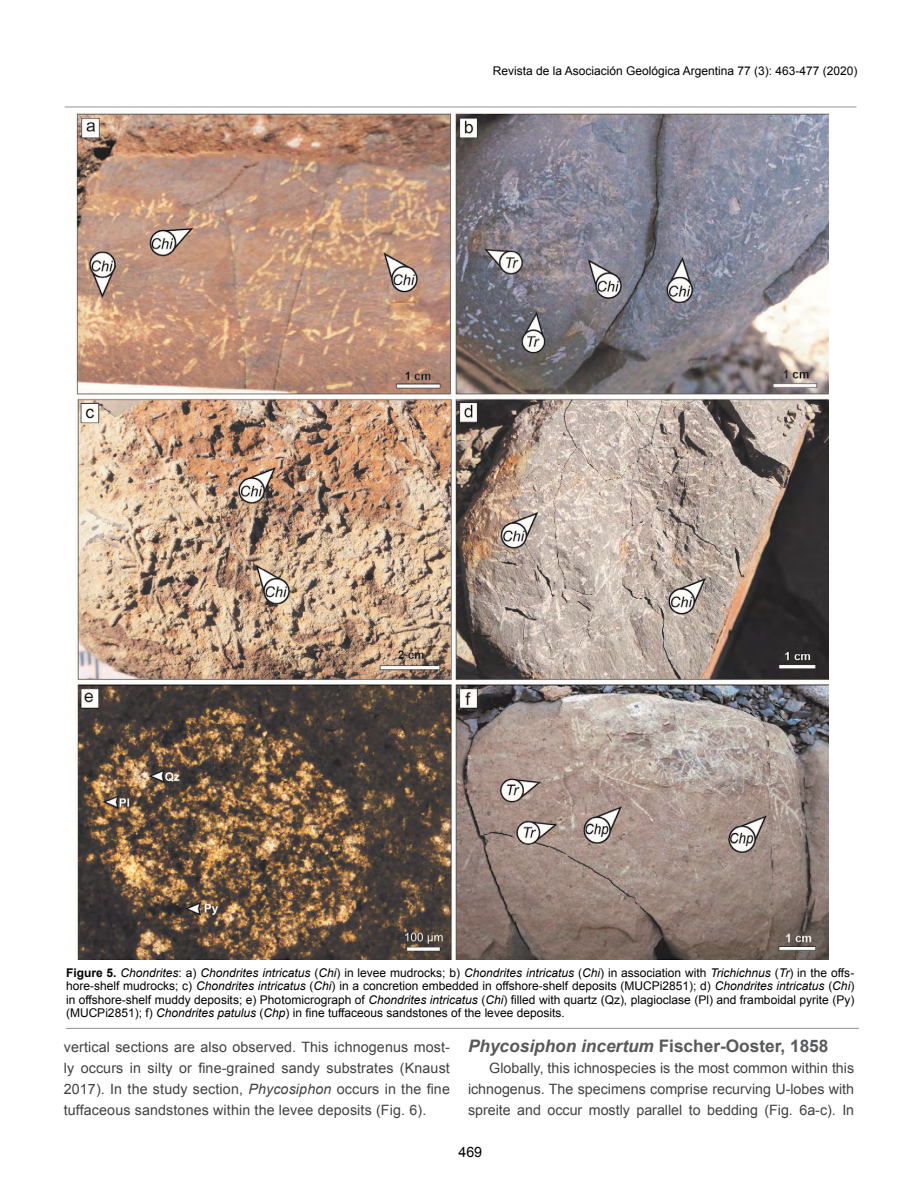
<style>
.page{position:relative;width:918px;height:1188px;background:#fff}
.page>*{position:absolute;margin:0;border:0;box-sizing:border-box;transform-origin:0 0}
.subtitulos{font:italic 700 17.25px "Arial";color:#58595b}
.textos_san_serif_ing{font:14.25px/21px "Arial";color:#414042;text-align:justify}
.t1{font:14.25px "Arial";color:#000}
.epigrafes{font:12px/13.5px "Arial";color:#000;text-align:justify}
.s1{font-weight:700}
.s2{font-style:italic}
.s3{font-style:normal}
</style>
<div class="page">
<hr style="left:66px;top:1028px;width:793px;height:1px;background:#939598">
<hr style="left:65px;top:107px;width:791px;height:1px;background:#939598">
<img style="left:75px;top:112px;width:753px;height:847px">
<p class="epigrafes" style="left:493px;top:64px;width:366px">Revista de la Asociación Geológica Argentina 77 (3): 463-477 (2020)</p>
<p class="epigrafes" style="left:66px;top:966px;width:790px"><span class="s1">Figure 5.</span> <span class="s2">Chondrites</span>: a) <span class="s2">Chondrites intricatus</span> (<span class="s2">Chi</span>) in levee mudrocks; b) <span class="s2">Chondrites intricatus</span> (<span class="s2">Chi</span>) in association with <span class="s2">Trichichnus</span> (<span class="s2">Tr</span>) in the offs&shy;hore-shelf mudrocks; c) <span class="s2">Chondrites intricatus</span> (<span class="s2">Chi</span>) in a concretion embedded in offshore-shelf deposits (MUCPi2851); d) <span class="s2">Chondrites intricatus</span> (<span class="s2">Chi</span>) in offshore-shelf muddy deposits; e) Photomicrograph of <span class="s2">Chondrites intricatus</span> (<span class="s2">Chi</span>) filled with quartz (Qz), plagioclase (Pl) and framboidal pyrite (Py) (MUCPi2851); f) <span class="s2">Chondrites patulus</span> (<span class="s2">Chp</span>) in fine tuffaceous sandstones of the levee deposits.</p>
<p class="textos_san_serif_ing" style="left:64px;top:1036px;width:388px">vertical sections are also observed. This ichnogenus most&shy;ly occurs in silty or fine-grained sandy substrates (Knaust 2017). In the study section, <span class="s2">Phycosiphon</span> occurs in the fine tuffaceous sandstones within the levee deposits (Fig. 6).</p>
<p class="subtitulos" style="left:468px;top:1034px;width:362px">Phycosiphon incertum <span class="s3">Fischer-Ooster, 1858</span></p>
<p class="textos_san_serif_ing" style="left:468px;top:1057px;width:388px;text-indent:21px">Globally, this ichnospecies is the most common within this ichnogenus. The specimens comprise recurving U-lobes with spreite and occur mostly parallel to bedding (Fig. 6a-c). In</p>
<p class="t1" style="left:458px;top:1142px;width:25px">469</p>
</div>
